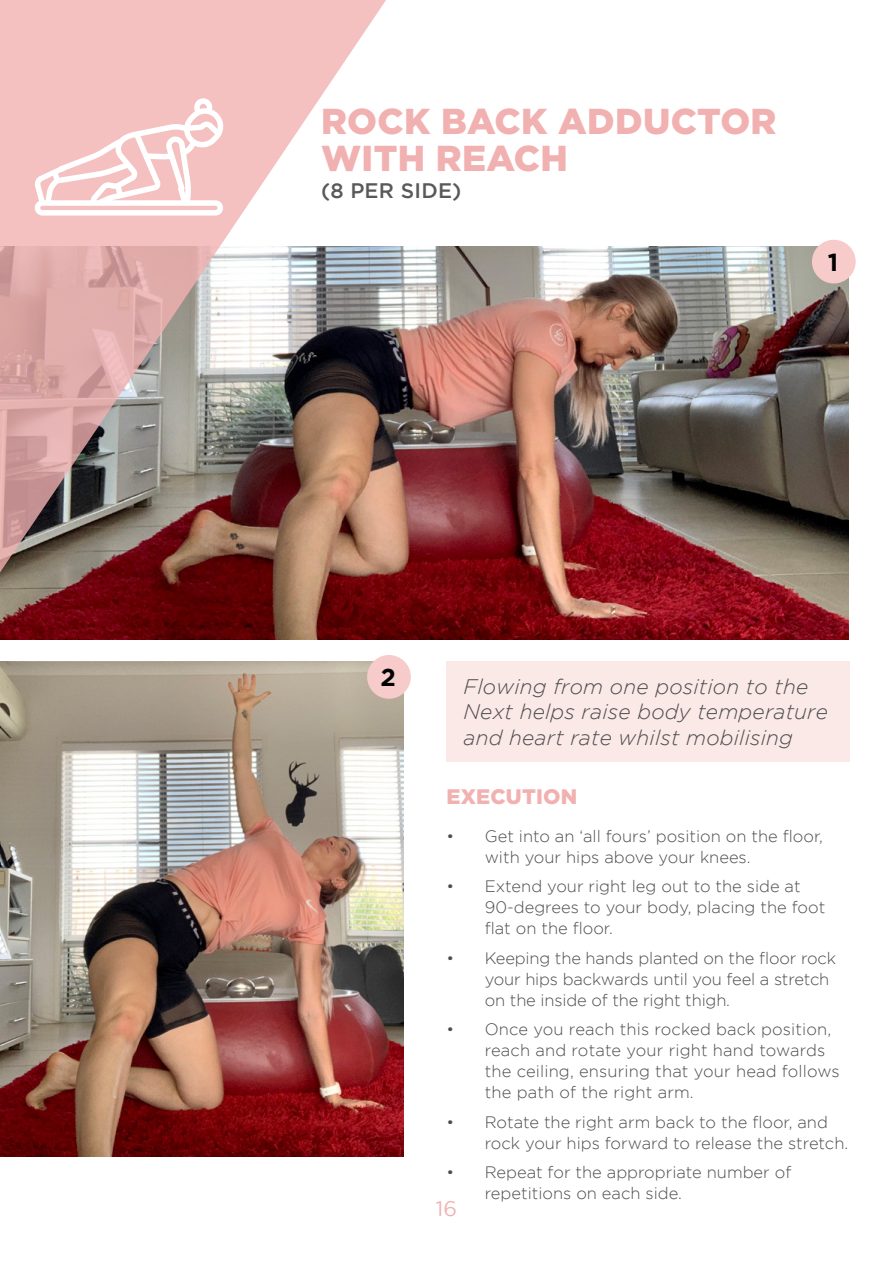
<style>
.page{position:relative;width:893px;height:1263px;background:#fff}
.page>*{position:absolute;margin:0;border:0;box-sizing:border-box;transform-origin:0 0}
.t1{font:900 36px/36.8px "Gotham";letter-spacing:.01em;color:#f2b1b1}
.t2{font:700 24.75px "Gotham";color:#000}
.t3{font:italic 300 21px/25.5px "Gotham";letter-spacing:.01em;color:#4d4d4f}
.t4{font:500 21px "Gotham";letter-spacing:.01em;color:#58595b}
.t5{font:900 21px "Gotham";letter-spacing:.01em;color:#f2b1b1}
.t6{font:21px "Gotham";color:#f2b1b1}
.t7{font:300 16.5px/21px "Gotham";color:#4d4d4f}
</style>
<div class="page">
<img style="left:433px;top:247px;width:416px;height:393px">
<div style="left:446px;top:661px;width:404px;height:101px;background:#fbe9e7"></div>
<img style="left:0;top:795px;width:404px;height:362px">
<img style="left:0;top:0;width:433px;height:795px">
<svg style="left:34px;top:98px;width:191px;height:118px"></svg>
<div style="left:812px;top:240px;width:44px;height:43px;background:#f6cbc9;border-radius:50%"></div>
<div style="left:367px;top:655px;width:44px;height:44px;background:#f6cbc9;border-radius:50%"></div>
<h1 class="t1" style="left:321px;top:102px;width:457px">ROCK BACK ADDUCTOR<br>WITH REACH</h1>
<p class="t4" style="left:321px;top:178px;width:142px">(8 PER SIDE)</p>
<h2 class="t2" style="left:828px;top:248px;width:12px">1</h2>
<h2 class="t2" style="left:380px;top:663px;width:17px">2</h2>
<p class="t3" style="left:463px;top:673px;width:366px">Flowing from one position to the<br>Next helps raise body temperature and heart rate whilst mobilising</p>
<p class="t5" style="left:446px;top:785px;width:132px">EXECUTION</p>
<p class="t7" style="left:485px;top:825px;width:340px;text-indent:-38px">• Get into an ‘all fours’ position on the floor, with your hips above your knees.</p>
<p class="t7" style="left:485px;top:876px;width:342px;text-indent:-38px">• Extend your right leg out to the side at<br>90-degrees to your body, placing the foot flat on the floor.</p>
<p class="t7" style="left:485px;top:947px;width:353px;text-indent:-38px">• Keeping the hands planted on the floor rock your hips backwards until you feel a stretch on the inside of the right thigh.</p>
<p class="t7" style="left:485px;top:1019px;width:357px;text-indent:-38px">• Once you reach this rocked back position, reach and rotate your right hand towards the ceiling, ensuring that your head follows the path of the right arm.</p>
<p class="t7" style="left:485px;top:1111px;width:365px;text-indent:-38px">• Rotate the right arm back to the floor, and rock your hips forward to release the stretch.</p>
<p class="t7" style="left:485px;top:1162px;width:308px;text-indent:-38px">• Repeat for the appropriate number of repetitions on each side.</p>
<p class="t6" style="left:436px;top:1197px;width:23px">16</p>
</div>
